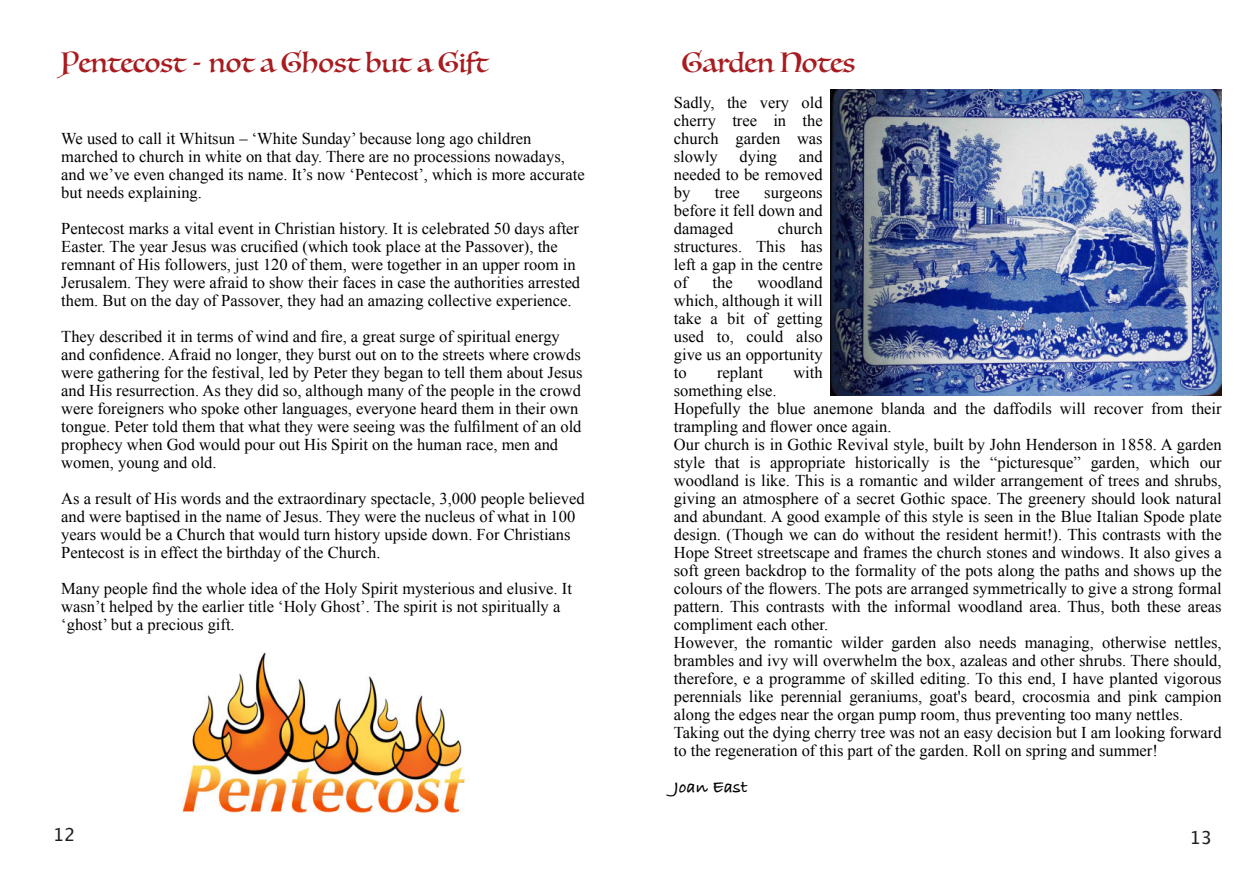
<style>
.page{position:relative;width:1259px;height:893px;background:#fff}
.page>*{position:absolute;margin:0;border:0;box-sizing:border-box;transform-origin:0 0}
.t1{font:27px "Luminari";color:#a81c20}
.t2{font:700 18px "Bradley Hand ITCTT";color:#000}
.t3{font:18px "Lucida Grande";color:#231f20}
.t4{font:16.5px/18px "Times New Roman";color:#000}
</style>
<div class="page">
<img style="left:830px;top:89px;width:391px;height:307px">
<img style="left:181px;top:652px;width:285px;height:161px">
<h1 class="t1" style="left:61px;top:40px;width:428px">Pentecost - not a Ghost but a Gift</h1>
<h1 class="t1" style="left:682px;top:40px;width:175px">Garden Notes</h1>
<p class="t4" style="left:674px;top:93px;width:150px;text-align:justify">Sadly, the very old cherry tree in the church garden was slowly</p>
<p class="t4" style="left:61px;top:129px;width:525px">We used to call it Whitsun – ‘White Sunday’ because long ago children marched to church in white on that day. There are no processions nowadays, and we’ve even changed its name. It’s now ‘Pentecost’, which is more accurate but needs explaining.</p>
<p class="t4" style="left:61px;top:219px;width:520px">Pentecost marks a vital event in Christian history. It is celebrated 50 days after Easter. The year Jesus was crucified (which took place at the Passover), the remnant of His followers, just 120 of them, were together in an upper room in Jerusalem. They were afraid to show their faces in case the authorities arrested them. But on the day of Passover, they had an amazing collective experience.</p>
<p class="t4" style="left:61px;top:327px;width:522px">They described it in terms of wind and fire, a great surge of spiritual energy and confidence. Afraid no longer, they burst out on to the streets where crowds were gathering for the festival, led by Peter they began to tell them about Jesus and His resurrection. As they did so, although many of the people in the crowd were foreigners who spoke other languages, everyone heard them in their own tongue. Peter told them that what they were seeing was the fulfilment of an old prophecy when God would pour out His Spirit on the human race, men and women, young and old.</p>
<p class="t4" style="left:61px;top:489px;width:525px">As a result of His words and the extraordinary spectacle, 3,000 people believed and were baptised in the name of Jesus. They were the nucleus of what in 100 years would be a Church that would turn history upside down. For Christians Pentecost is in effect the birthday of the Church.</p>
<p class="t4" style="left:61px;top:579px;width:512px">Many people find the whole idea of the Holy Spirit mysterious and elusive. It wasn’t helped by the earlier title ‘Holy Ghost’. The spirit is not spiritually a ‘ghost’ but a precious gift.</p>
<p class="t4" style="left:674px;top:147px;width:150px;text-align:justify;text-indent:125px">and needed to be removed by</p>
<p class="t4" style="left:739px;top:147px;width:39px">dying</p>
<p class="t4" style="left:715px;top:183px;width:26px">tree</p>
<p class="t4" style="left:674px;top:183px;width:150px;text-align:justify;text-indent:90px">surgeons before it fell down and damaged</p>
<p class="t4" style="left:674px;top:219px;width:150px;text-align:justify;text-indent:104px">church structures. This has left a gap in the centre of</p>
<p class="t4" style="left:674px;top:273px;width:150px;text-align:justify;text-indent:84px">woodland which, although it will take a bit of getting used to, could also give us an opportunity to</p>
<p class="t4" style="left:712px;top:273px;width:22px">the</p>
<p class="t4" style="left:717px;top:363px;width:47px">replant</p>
<p class="t4" style="left:793px;top:363px;width:31px">with</p>
<p class="t4" style="left:674px;top:381px;width:549px">something else.<br>Hopefully the blue anemone blanda and the daffodils will recover from their trampling and flower once again.<br>Our church is in Gothic Revival style, built by John Henderson in 1858. A garden style that is appropriate historically is the “picturesque” garden, which our woodland is like. This is a romantic and wilder arrangement of trees and shrubs, giving an atmosphere of a secret Gothic space. The greenery should look natural and abundant. A good example of this style is seen in the Blue Italian Spode plate design. (Though we can do without the resident hermit!). This contrasts with the Hope Street streetscape and frames the church stones and windows. It also gives a soft green backdrop to the formality of the pots along the paths and shows up the colours of the flowers. The pots are arranged symmetrically to give a strong formal pattern. This contrasts with the informal woodland area. Thus, both these areas compliment each other.<br>However, the romantic wilder garden also needs managing, otherwise nettles, brambles and ivy will overwhelm the box, azaleas and other shrubs. There should, therefore, e a programme of skilled editing. To this end, I have planted vigorous perennials like perennial geraniums, goat's beard, crocosmia and pink campion along the edges near the organ pump room, thus preventing too many nettles.<br>Taking out the dying cherry tree was not an easy decision but I am looking forward to the regeneration of this part of the garden. Roll on spring and summer!</p>
<p class="t2" style="left:674px;top:773px;width:75px">Joan East</p>
<p class="t3" style="left:53px;top:825px;width:24px">12</p>
<p class="t3" style="left:1189px;top:827px;width:24px">13</p>
</div>
